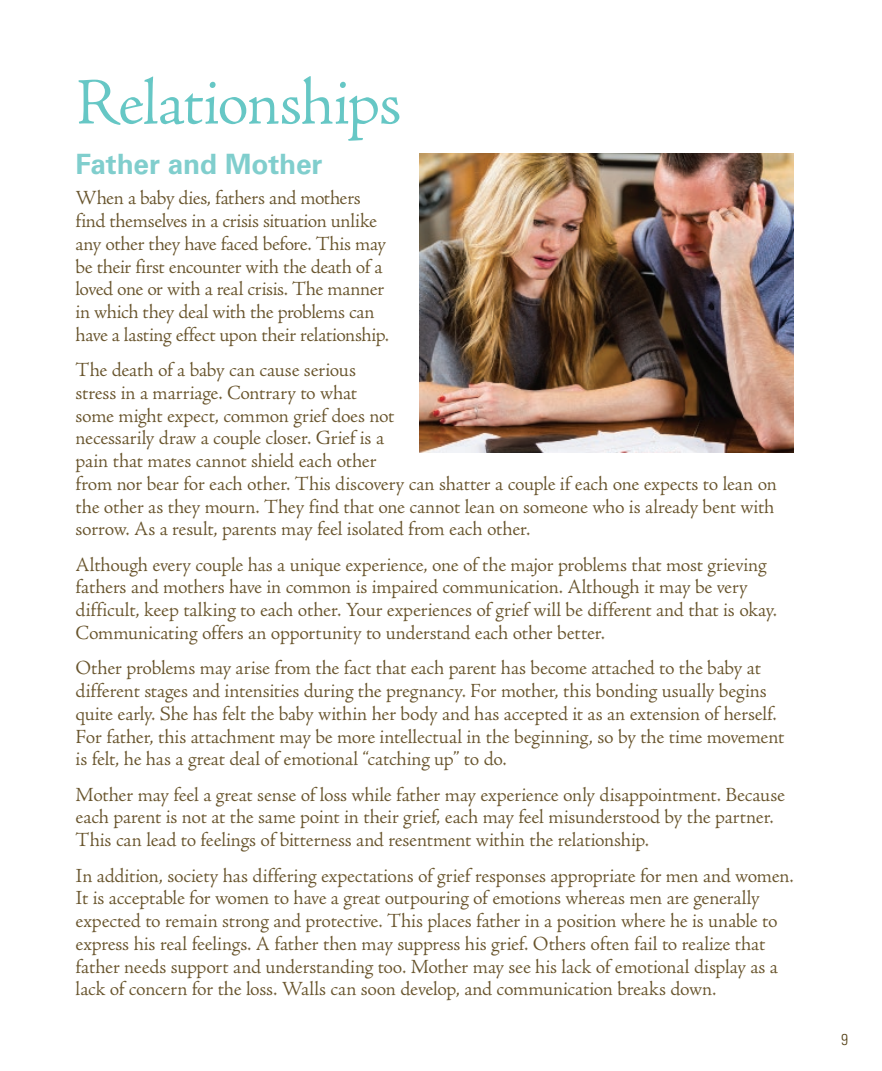
<style>
.page{position:relative;width:882px;height:1071px;background:#fff}
.page>*{position:absolute;margin:0;border:0;box-sizing:border-box;transform-origin:0 0}
.Head{font:300 66.5px "Adobe Jenson Pro";letter-spacing:-.02em;color:#66c7c5}
.Subhead_2{font:700 28px "Univers LT Std";letter-spacing:-.005em;color:#80cecd}
.Body_Text{font:300 20.12px/22.8px "Adobe Jenson Pro";letter-spacing:-.01em;color:#68542c}
.t1{font:300 condensed 15.75px "Univers LT Std";color:#564218}
</style>
<div class="page">
<img style="left:420px;top:154px;width:374px;height:298px">
<p class="Head" style="left:76px;top:65px;width:328px">Relationships</p>
<p class="Subhead_2" style="left:76px;top:148px;width:248px">Father and Mother</p>
<p class="Body_Text" style="left:76px;top:187px;width:315px">When a baby dies, fathers and mothers find themselves in a crisis situation unlike any other they have faced before. This may be their first encounter with the death of a loved one or with a real crisis. The manner in which they deal with the problems can have a lasting effect upon their relationship.</p>
<p class="Body_Text" style="left:76px;top:359px;width:703px">The death of a baby can cause serious<br>stress in a marriage. Contrary to what<br>some might expect, common grief does not<br>necessarily draw a couple closer. Grief is a<br>pain that mates cannot shield each other<br>from nor bear for each other. This discovery can shatter a couple if each one expects to lean on the other as they mourn. They find that one cannot lean on someone who is already bent with sorrow. As a result, parents may feel isolated from each other.</p>
<p class="Body_Text" style="left:76px;top:553px;width:703px">Although every couple has a unique experience, one of the major problems that most grieving fathers and mothers have in common is impaired communication. Although it may be very difficult, keep talking to each other. Your experiences of grief will be different and that is okay.<br>Communicating offers an opportunity to understand each other better.</p>
<p class="Body_Text" style="left:76px;top:657px;width:710px">Other problems may arise from the fact that each parent has become attached to the baby at different stages and intensities during the pregnancy. For mother, this bonding usually begins quite early. She has felt the baby within her body and has accepted it as an extension of herself.<br>For father, this attachment may be more intellectual in the beginning, so by the time movement is felt, he has a great deal of emotional “catching up” to do.</p>
<p class="Body_Text" style="left:76px;top:783px;width:711px">Mother may feel a great sense of loss while father may experience only disappointment. Because each parent is not at the same point in their grief, each may feel misunderstood by the partner.<br>This can lead to feelings of bitterness and resentment within the relationship.</p>
<p class="Body_Text" style="left:76px;top:864px;width:720px">In addition, society has differing expectations of grief responses appropriate for men and women.<br>It is acceptable for women to have a great outpouring of emotions whereas men are generally expected to remain strong and protective. This places father in a position where he is unable to express his real feelings. A father then may suppress his grief. Others often fail to realize that father needs support and understanding too. Mother may see his lack of emotional display as a lack of concern for the loss. Walls can soon develop, and communication breaks down.</p>
<p class="t1" style="left:841px;top:1030px;width:8px">9</p>
</div>
